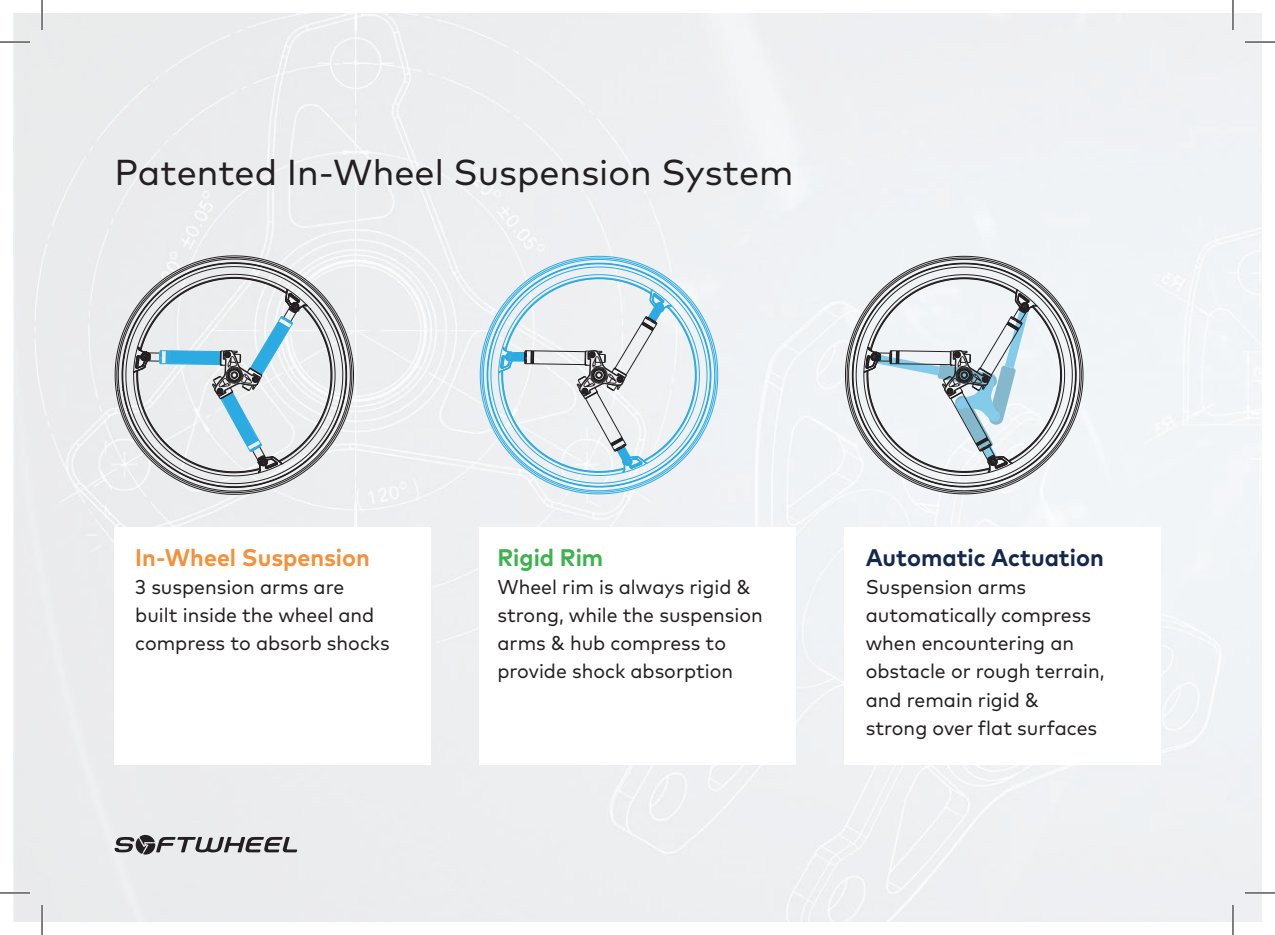
<style>
.page{position:relative;width:1275px;height:935px;background:#fff}
.page>*{position:absolute;margin:0;border:0;box-sizing:border-box;transform-origin:0 0}
.t1{font:36px "FF Mark Pro";color:#231f20}
.t2{font:700 24px "FF Mark Pro";color:#f4913c}
.t3{font:700 24px "FF Mark Pro";color:#14274d}
.t4{font:700 24px "FF Mark Pro";color:#3db34e}
.t5{font:20px/28px "FF Mark Pro";color:#231f20}
</style>
<div class="page">
<svg style="left:115px;top:255px;width:239px;height:240px;background:#cecfd0"></svg>
<svg style="left:124px;top:266px;width:219px;height:218px;background:#c8cfd3"></svg>
<svg style="left:479px;top:255px;width:239px;height:239px"></svg>
<svg style="left:489px;top:266px;width:219px;height:218px"></svg>
<svg style="left:844px;top:255px;width:239px;height:239px"></svg>
<svg style="left:854px;top:266px;width:219px;height:218px"></svg>
<svg style="left:115px;top:833px;width:182px;height:22px;background:#a6a5a7"></svg>
<hr style="left:0;top:42px;width:30px;height:1px;background:#000">
<hr style="left:1245px;top:42px;width:30px;height:1px;background:#000">
<hr style="left:0;top:892px;width:30px;height:1px;background:#000">
<hr style="left:1245px;top:892px;width:30px;height:1px;background:#000">
<hr style="left:42px;top:0;width:1px;height:30px;background:#000">
<hr style="left:42px;top:904px;width:1px;height:30px;background:#000">
<hr style="left:1232px;top:0;width:1px;height:30px;background:#000">
<hr style="left:1232px;top:904px;width:1px;height:30px;background:#000">
<h1 class="t1" style="left:115px;top:145px;width:680px">Patented In-Wheel Suspension System</h1>
<p class="t2" style="left:135px;top:539px;width:236px">In-Wheel Suspension</p>
<p class="t5" style="left:135px;top:571px;width:256px">3 suspension arms are built inside the wheel and compress to absorb shocks</p>
<p class="t4" style="left:497px;top:539px;width:107px">Rigid Rim</p>
<p class="t5" style="left:497px;top:571px;width:267px">Wheel rim is always rigid &amp; strong, while the suspension arms &amp; hub compress to provide shock absorption</p>
<p class="t3" style="left:865px;top:539px;width:239px">Automatic Actuation</p>
<p class="t5" style="left:865px;top:571px;width:240px">Suspension arms automatically compress when encountering an obstacle or rough terrain, and remain rigid &amp; strong over flat surfaces</p>
</div>
